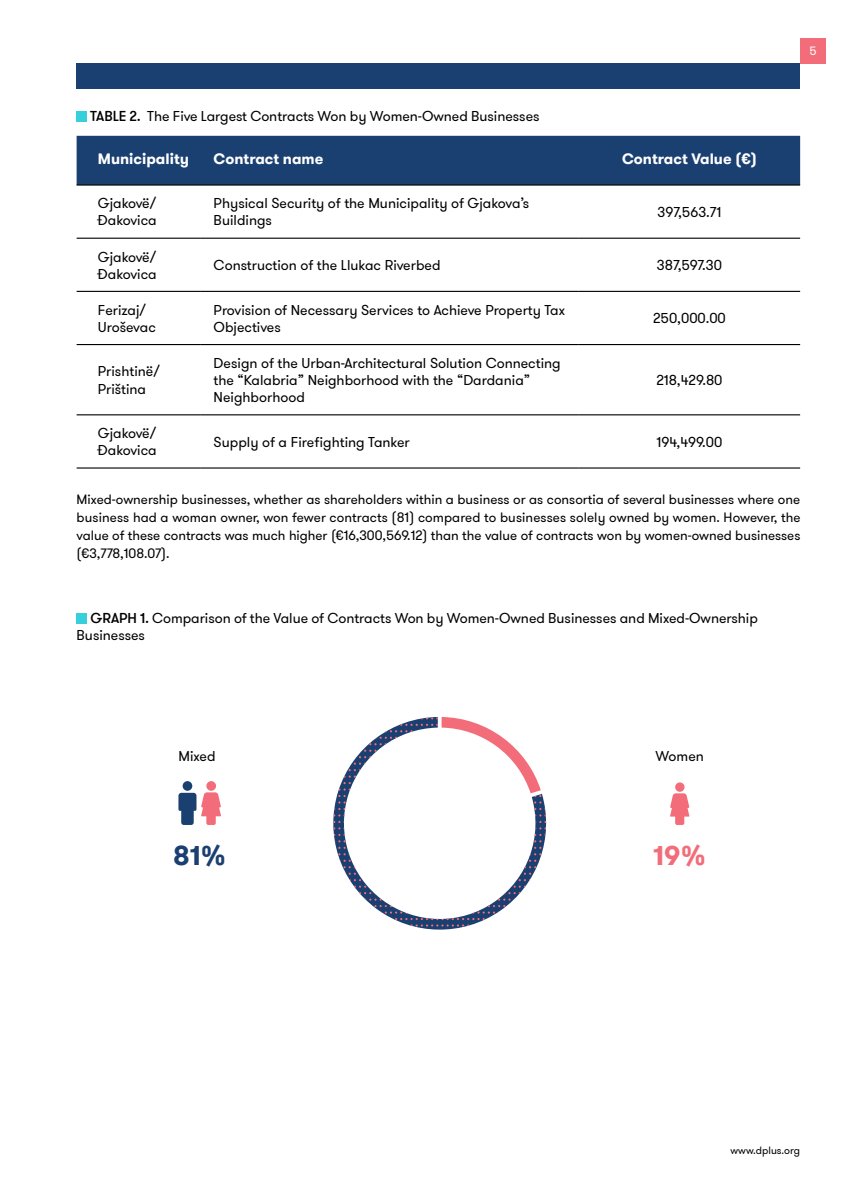
<style>
.page{position:relative;width:864px;height:1191px;background:#fff}
.page>*{position:absolute;margin:0;border:0;box-sizing:border-box;transform-origin:0 0}
.t1{font:700 27px "GT Walsheim Pro";color:#1a3f71}
.t2{font:700 27px "GT Walsheim Pro";color:#f26d79}
.t3{font:700 15px "GT Walsheim Pro";color:#fff}
.t4{font:14.25px/17.1px "GT Walsheim Pro";color:#000}
.t5{font:13.5px/18px "GT Walsheim Pro";color:#000;text-align:justify}
.t6{font:12px "GT Walsheim Pro";color:#fff}
.t7{font:10.5px "GT Walsheim Pro";color:#000}
.s1{font-weight:500}
</style>
<div class="page">
<div style="left:77px;top:63px;width:722px;height:26px;background:#1a3f71"></div>
<div style="left:799px;top:38px;width:26px;height:25px;background:#f26d79"></div>
<div style="left:77px;top:111px;width:10px;height:11px;background:#36cfdb"></div>
<div style="left:77px;top:136px;width:722px;height:48px;background:#1a3f71"></div>
<hr style="left:77px;top:184px;width:124px;height:2px;background:#000">
<hr style="left:201px;top:184px;width:377px;height:2px;background:#000">
<hr style="left:578px;top:184px;width:221px;height:2px;background:#000">
<hr style="left:77px;top:238px;width:124px;height:1px;background:#000">
<hr style="left:201px;top:238px;width:377px;height:1px;background:#000">
<hr style="left:578px;top:238px;width:221px;height:1px;background:#000">
<hr style="left:77px;top:291px;width:124px;height:1px;background:#000">
<hr style="left:201px;top:291px;width:377px;height:1px;background:#000">
<hr style="left:578px;top:291px;width:221px;height:1px;background:#000">
<hr style="left:77px;top:344px;width:124px;height:1px;background:#000">
<hr style="left:201px;top:344px;width:377px;height:1px;background:#000">
<hr style="left:578px;top:344px;width:221px;height:1px;background:#000">
<hr style="left:77px;top:414px;width:124px;height:1px;background:#000">
<hr style="left:201px;top:414px;width:377px;height:1px;background:#000">
<hr style="left:578px;top:414px;width:221px;height:1px;background:#000">
<hr style="left:77px;top:467px;width:124px;height:1px;background:#000">
<hr style="left:201px;top:467px;width:377px;height:1px;background:#000">
<hr style="left:578px;top:467px;width:221px;height:1px;background:#000">
<div style="left:77px;top:613px;width:10px;height:10px;background:#36cfdb"></div>
<svg style="left:333px;top:717px;width:214px;height:213px"></svg>
<svg style="left:670px;top:782px;width:19px;height:43px"></svg>
<svg style="left:178px;top:781px;width:43px;height:44px"></svg>
<p class="t6" style="left:809px;top:43px;width:9px">5</p>
<p class="t4" style="left:90px;top:108px;width:451px"><span class="s1">TABLE 2.</span> The Five Largest Contracts Won by Women-Owned Businesses</p>
<p class="t3" style="left:98px;top:149px;width:93px">Municipality</p>
<p class="t3" style="left:213px;top:149px;width:111px">Contract name</p>
<p class="t3" style="left:622px;top:149px;width:136px">Contract Value (€)</p>
<p class="t4" style="left:98px;top:195px;width:60px">Gjakovë/<br>Ðakovica</p>
<p class="t4" style="left:213px;top:195px;width:317px">Physical Security of the Municipality of Gjakova’s<br>Buildings</p>
<p class="t4" style="left:657px;top:204px;width:65px">397,563.71</p>
<p class="t4" style="left:98px;top:248px;width:60px">Gjakovë/<br>Ðakovica</p>
<p class="t4" style="left:213px;top:257px;width:228px">Construction of the Llukac Riverbed</p>
<p class="t4" style="left:656px;top:257px;width:67px">387,597.30</p>
<p class="t4" style="left:98px;top:301px;width:59px">Ferizaj/<br>Uroševac</p>
<p class="t4" style="left:213px;top:301px;width:352px">Provision of Necessary Services to Achieve Property Tax<br>Objectives</p>
<p class="t4" style="left:652px;top:310px;width:74px">250,000.00</p>
<p class="t4" style="left:98px;top:363px;width:63px">Prishtinë/<br>Priština</p>
<p class="t4" style="left:213px;top:355px;width:348px">Design of the Urban-Architectural Solution Connecting the “Kalabria” Neighborhood with the “Dardania”<br>Neighborhood</p>
<p class="t4" style="left:656px;top:372px;width:68px">218,429.80</p>
<p class="t4" style="left:98px;top:425px;width:60px">Gjakovë/<br>Ðakovica</p>
<p class="t4" style="left:213px;top:433px;width:197px">Supply of a Firefighting Tanker</p>
<p class="t4" style="left:656px;top:433px;width:67px">194,499.00</p>
<p class="t5" style="left:77px;top:491px;width:725px">Mixed-ownership businesses, whether as shareholders within a business or as consortia of several businesses where one business had a woman owner, won fewer contracts (81) compared to businesses solely owned by women. However, the value of these contracts was much higher (€16,300,569.12) than the value of contracts won by women-owned businesses (€3,778,108.07).</p>
<p class="t4" style="left:77px;top:610px;width:682px;text-indent:14px"><span class="s1">GRAPH 1.</span> Comparison of the Value of Contracts Won by Women-Owned Businesses and Mixed-Ownership<br>Businesses</p>
<p class="t4" style="left:178px;top:747px;width:39px">Mixed</p>
<p class="t4" style="left:655px;top:747px;width:50px">Women</p>
<h1 class="t1" style="left:173px;top:837px;width:55px">81%</h1>
<h1 class="t2" style="left:653px;top:837px;width:54px">19%</h1>
<p class="t7" style="left:730px;top:1143px;width:71px">www.dplus.org</p>
</div>
